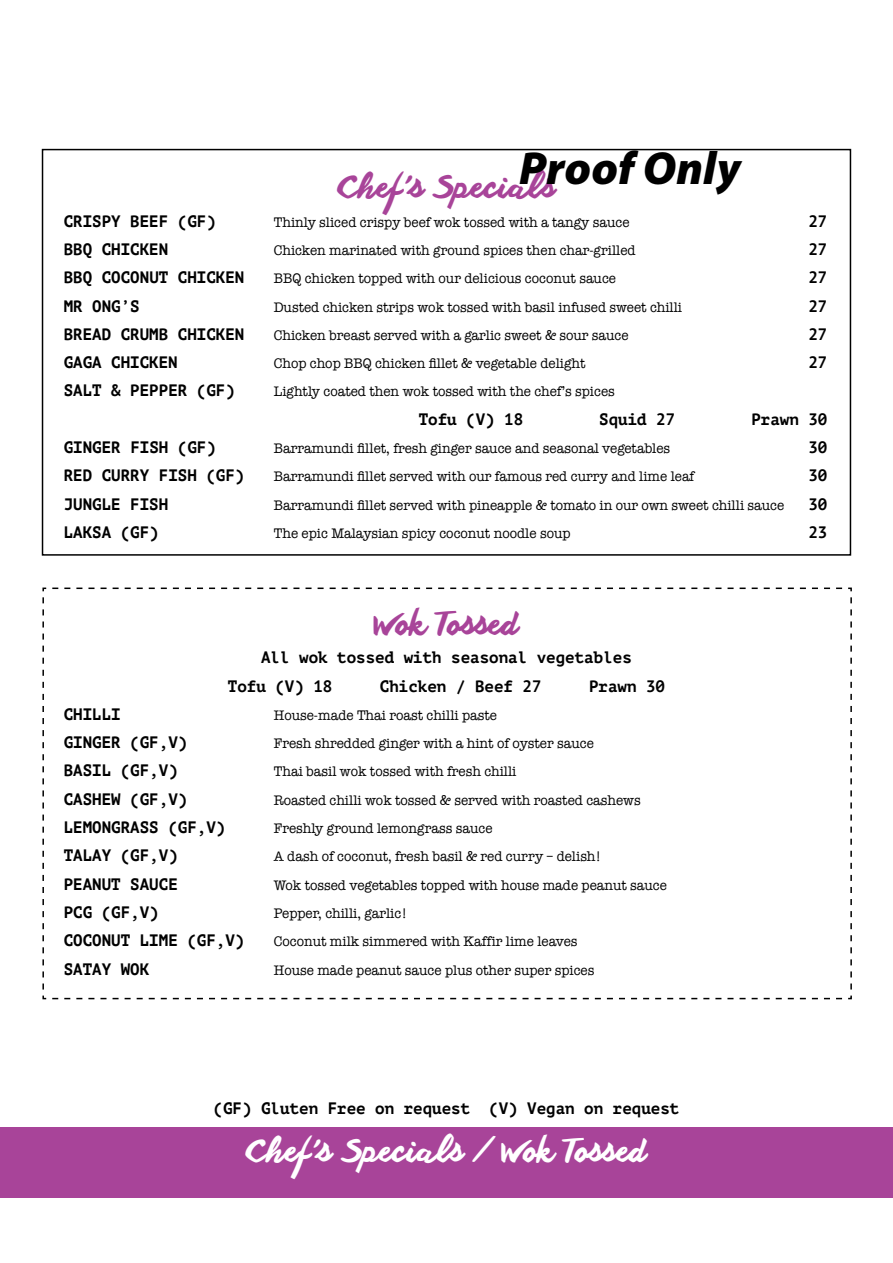
<style>
.page{position:relative;width:893px;height:1263px;background:#fff}
.page>*{position:absolute;margin:0;border:0;box-sizing:border-box;transform-origin:0 0}
.t1{font:italic 900 46.5px "Myriad Pro";color:#000}
.t2{font:31.5px "anothershabby";color:#fff}
.t3{font:31.5px "anothershabby";color:#a84499}
.t4{font:700 16.5px/28.3px "PT Mono";color:#000;scale:.96 1}
.t5{font:14.25px "American Typewriter";color:#000;scale:.95 1}
</style>
<div class="page">
<div style="left:0;top:1127px;width:893px;height:70px;background:#a84499"></div>
<div style="left:42px;top:149px;width:809px;height:407px;border:2px solid #000"></div>
<svg style="left:42px;top:587px;width:810px;height:413px"></svg>
<h1 class="t1" style="left:519px;top:137px;width:223px">Proof Only</h1>
<h2 class="t3" style="left:337px;top:169px;width:219px">Chef’s Specials</h2>
<p class="t4" style="left:64px;top:207px;width:160px">CRISPY BEEF (GF)</p>
<p class="t5" style="left:274px;top:211px;width:376px">Thinly sliced crispy beef wok tossed with a tangy sauce</p>
<p class="t4" style="left:808px;top:207px;width:21px">27</p>
<p class="t4" style="left:64px;top:235px;width:110px">BBQ CHICKEN</p>
<p class="t5" style="left:274px;top:239px;width:382px">Chicken marinated with ground spices then char-grilled</p>
<p class="t4" style="left:808px;top:235px;width:21px">27</p>
<p class="t4" style="left:64px;top:263px;width:190px">BBQ COCONUT CHICKEN</p>
<p class="t5" style="left:274px;top:268px;width:362px">BBQ chicken topped with our delicious coconut sauce</p>
<p class="t4" style="left:808px;top:263px;width:21px">27</p>
<p class="t4" style="left:64px;top:291px;width:81px">MR ONG’S</p>
<p class="t5" style="left:274px;top:296px;width:431px">Dusted chicken strips wok tossed with basil infused sweet chilli</p>
<p class="t4" style="left:808px;top:291px;width:21px">27</p>
<p class="t4" style="left:64px;top:320px;width:190px">BREAD CRUMB CHICKEN</p>
<p class="t5" style="left:274px;top:324px;width:375px">Chicken breast served with a garlic sweet &amp; sour sauce</p>
<p class="t4" style="left:808px;top:320px;width:21px">27</p>
<p class="t4" style="left:64px;top:348px;width:120px">GAGA CHICKEN</p>
<p class="t5" style="left:274px;top:352px;width:330px">Chop chop BBQ chicken fillet &amp; vegetable delight</p>
<p class="t4" style="left:808px;top:348px;width:21px">27</p>
<p class="t4" style="left:64px;top:376px;width:180px">SALT &amp; PEPPER (GF)</p>
<p class="t5" style="left:274px;top:381px;width:361px">Lightly coated then wok tossed with the chef’s spices</p>
<p class="t4" style="left:419px;top:405px;width:110px">Tofu (V) 18</p>
<p class="t4" style="left:599px;top:405px;width:81px">Squid 27</p>
<p class="t4" style="left:751px;top:405px;width:81px">Prawn 30</p>
<p class="t4" style="left:64px;top:433px;width:160px">GINGER FISH (GF)</p>
<p class="t5" style="left:274px;top:437px;width:419px">Barramundi fillet, fresh ginger sauce and seasonal vegetables</p>
<p class="t4" style="left:808px;top:433px;width:21px">30</p>
<p class="t4" style="left:64px;top:461px;width:190px">RED CURRY FISH (GF)</p>
<p class="t5" style="left:274px;top:466px;width:444px">Barramundi fillet served with our famous red curry and lime leaf</p>
<p class="t4" style="left:808px;top:461px;width:21px">30</p>
<p class="t4" style="left:64px;top:490px;width:110px">JUNGLE FISH</p>
<p class="t5" style="left:274px;top:494px;width:539px">Barramundi fillet served with pineapple &amp; tomato in our own sweet chilli sauce</p>
<p class="t4" style="left:808px;top:490px;width:21px">30</p>
<p class="t4" style="left:64px;top:518px;width:101px">LAKSA (GF)</p>
<p class="t5" style="left:274px;top:522px;width:314px">The epic Malaysian spicy coconut noodle soup</p>
<p class="t4" style="left:808px;top:518px;width:21px">23</p>
<h2 class="t3" style="left:374px;top:606px;width:147px">Wok Tossed</h2>
<p class="t4" style="left:228px;top:643px;width:422px;text-indent:33px">All wok tossed with seasonal vegetables<br>Tofu (V) 18</p>
<p class="t4" style="left:380px;top:671px;width:170px">Chicken / Beef 27</p>
<p class="t4" style="left:589px;top:671px;width:81px">Prawn 30</p>
<p class="t4" style="left:64px;top:700px;width:61px">CHILLI</p>
<p class="t5" style="left:274px;top:704px;width:237px">House-made Thai roast chilli paste</p>
<p class="t4" style="left:64px;top:728px;width:130px">GINGER (GF,V)</p>
<p class="t5" style="left:274px;top:732px;width:338px">Fresh shredded ginger with a hint of oyster sauce</p>
<p class="t4" style="left:64px;top:756px;width:120px">BASIL (GF,V)</p>
<p class="t5" style="left:274px;top:761px;width:257px">Thai basil wok tossed with fresh chilli</p>
<p class="t4" style="left:64px;top:785px;width:130px">CASHEW (GF,V)</p>
<p class="t5" style="left:274px;top:789px;width:388px">Roasted chilli wok tossed &amp; served with roasted cashews</p>
<p class="t4" style="left:64px;top:813px;width:170px">LEMONGRASS (GF,V)</p>
<p class="t5" style="left:274px;top:817px;width:232px">Freshly ground lemongrass sauce</p>
<p class="t4" style="left:64px;top:841px;width:120px">TALAY (GF,V)</p>
<p class="t5" style="left:274px;top:846px;width:346px">A dash of coconut, fresh basil &amp; red curry – delish!</p>
<p class="t4" style="left:64px;top:870px;width:120px">PEANUT SAUCE</p>
<p class="t5" style="left:274px;top:874px;width:415px">Wok tossed vegetables topped with house made peanut sauce</p>
<p class="t4" style="left:64px;top:898px;width:101px">PCG (GF,V)</p>
<p class="t5" style="left:274px;top:902px;width:142px">Pepper, chilli, garlic!</p>
<p class="t4" style="left:64px;top:926px;width:190px">COCONUT LIME (GF,V)</p>
<p class="t5" style="left:274px;top:931px;width:321px">Coconut milk simmered with Kaffir lime leaves</p>
<p class="t4" style="left:64px;top:954px;width:91px">SATAY WOK</p>
<p class="t5" style="left:274px;top:959px;width:339px">House made peanut sauce plus other super spices</p>
<p class="t4" style="left:214px;top:1094px;width:487px">(GF) Gluten Free on request (V) Vegan on request</p>
<h2 class="t2" style="left:246px;top:1133px;width:403px">Chef’s Specials / Wok Tossed</h2>
</div>
